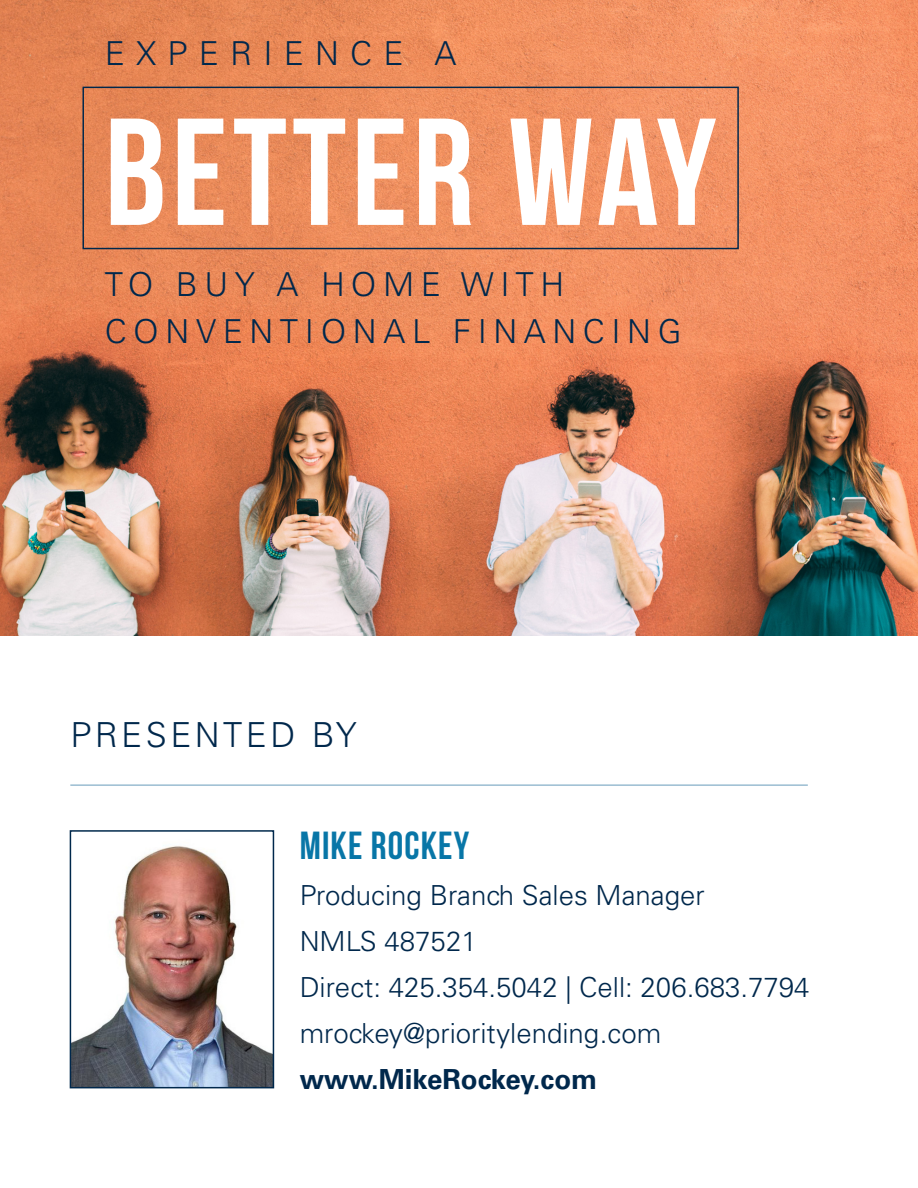
<style>
.page{position:relative;width:918px;height:1188px;background:#fff}
.page>*{position:absolute;margin:0;border:0;box-sizing:border-box;transform-origin:0 0}
.t1{font:151.95px "Bebas Neue";letter-spacing:.035em;color:#fff}
.t2{font:39.15px "Bebas Neue";letter-spacing:.03em;color:#0876a7}
.t3{font:300 34.5px "Univers LT Std";letter-spacing:.1em;color:#00284c}
.t4{font:300 33px/46.5px "Univers LT Std";letter-spacing:.2em;color:#00284c}
.t5{font:300 33px "Univers LT Std";letter-spacing:.34em;color:#00284c}
.t6{font:300 27.6px/46px "Univers LT Std";color:#00284c}
.t7{font:700 27.6px "Univers LT Std";color:#00284c}
</style>
<div class="page">
<img style="left:0;top:0;width:918px;height:636px">
<div style="left:82px;top:87px;width:657px;height:162px;border:1px solid #00284c"></div>
<img style="left:73px;top:846px;width:198px;height:239px">
<div style="left:70px;top:830px;width:204px;height:258px;border:2px solid #00284c"></div>
<hr style="left:70px;top:784px;width:738px;height:2px;background:#9abdd1">
<p class="t5" style="left:105px;top:33px;width:353px">EXPERIENCE A</p>
<p class="t1" style="left:105px;top:89px;width:613px">BETTER WAY</p>
<p class="t4" style="left:105px;top:261px;width:578px">TO BUY A HOME WITH<br>CONVENTIONAL FINANCING</p>
<p class="t3" style="left:70px;top:714px;width:288px">PRESENTED BY</p>
<p class="t2" style="left:300px;top:824px;width:171px">MIKE ROCKEY</p>
<p class="t6" style="left:300px;top:872px;width:406px">Producing Branch Sales Manager</p>
<p class="t6" style="left:300px;top:918px;width:179px">NMLS 487521</p>
<p class="t6" style="left:300px;top:964px;width:511px">Direct: 425.354.5042 | Cell: 206.683.7794 mrockey@prioritylending.com</p>
<p class="t7" style="left:300px;top:1063px;width:299px">www.MikeRockey.com</p>
</div>
